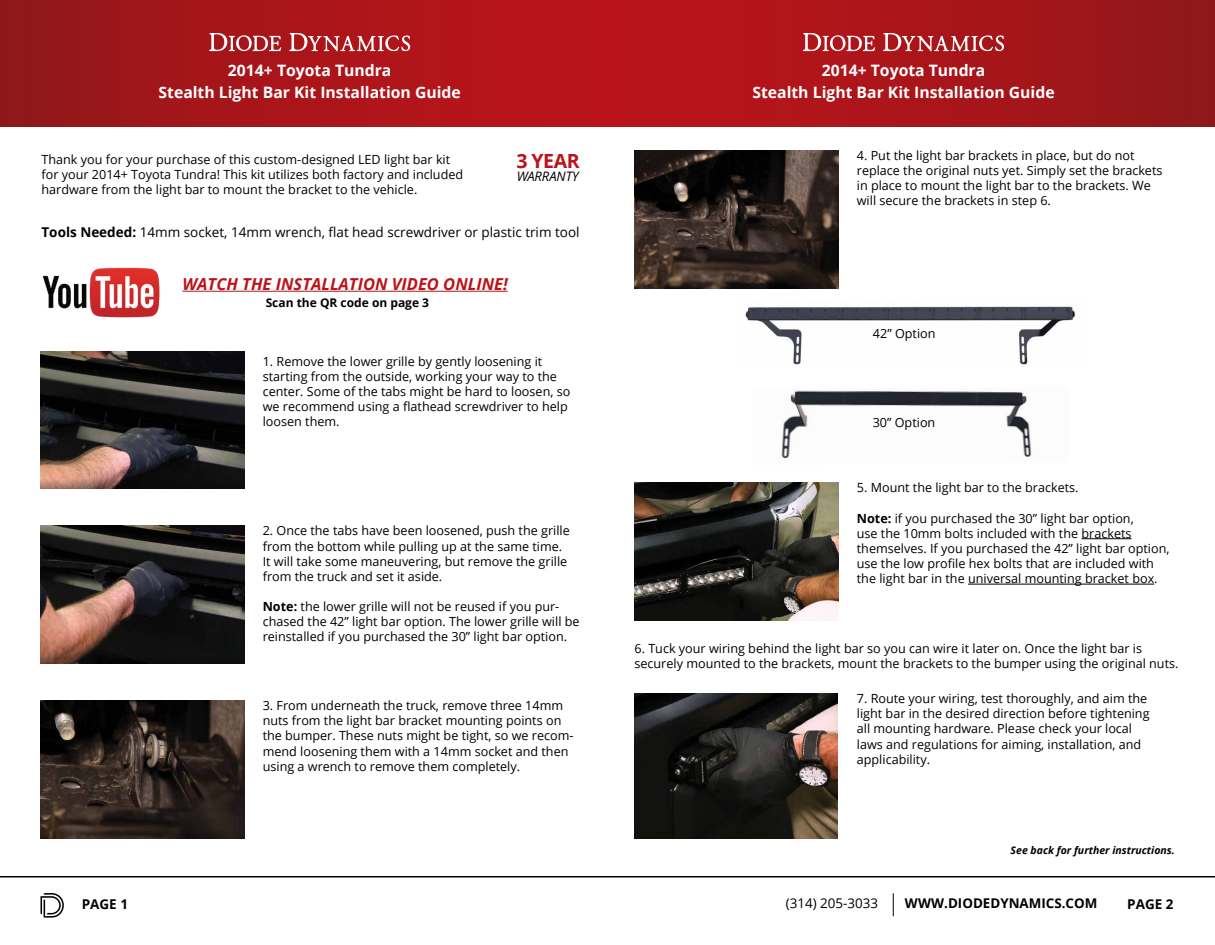
<style>
.page{position:relative;width:1215px;height:945px;background:#fff}
.page>*{position:absolute;margin:0;border:0;box-sizing:border-box;transform-origin:0 0}
.t1{font:700 19.5px "Open Sans";color:#ba141a}
.t2{font:italic 700 16.5px "Open Sans";color:#ba141a}
.t3{font:700 15.75px/22.5px "Open Sans";color:#fff;text-align:center}
.t4{font:13.5px "Open Sans";color:#000}
.t5{font:700 13.5px "Open Sans";color:#000}
.t6{font:700 13.35px "Open Sans";color:#000}
.t7{font:13.35px "Open Sans";color:#000}
.t8{font:italic 13.05px "Open Sans";color:#000}
.t9{font:12.6px/15.1px "Open Sans";color:#000}
.t10{font:700 12px "Open Sans";color:#000}
.t11{font:italic 700 10.5px "Open Sans";color:#000}
.s1{font-weight:700}
</style>
<div class="page">
<img style="left:745px;top:306px;width:331px;height:59px">
<img style="left:0;top:0;width:1215px;height:127px">
<svg style="left:209px;top:33px;width:72px;height:18px"></svg>
<svg style="left:289px;top:33px;width:121px;height:18px"></svg>
<svg style="left:803px;top:33px;width:72px;height:18px"></svg>
<svg style="left:883px;top:33px;width:121px;height:18px"></svg>
<hr style="left:0;top:876px;width:1215px;height:2px;background:#000">
<svg style="left:893px;top:893px;width:1px;height:23px"></svg>
<svg style="left:40px;top:893px;width:24px;height:25px"></svg>
<img style="left:42px;top:267px;width:118px;height:51px">
<hr style="left:183px;top:291px;width:325px;height:1px;background:#ba141a">
<img style="left:40px;top:351px;width:205px;height:138px">
<img style="left:40px;top:526px;width:205px;height:138px">
<img style="left:634px;top:150px;width:205px;height:138px">
<hr style="left:1081px;top:538px;width:51px;height:1px;background:#000">
<hr style="left:968px;top:584px;width:186px;height:1px;background:#000">
<img style="left:634px;top:483px;width:205px;height:138px">
<img style="left:40px;top:701px;width:205px;height:137px">
<img style="left:634px;top:694px;width:204px;height:144px">
<img style="left:781px;top:390px;width:251px;height:69px">
<p class="t3" style="left:159px;top:58px;width:304px">2014+ Toyota Tundra<br>Stealth Light Bar Kit Installation Guide</p>
<p class="t3" style="left:752px;top:58px;width:304px">2014+ Toyota Tundra<br>Stealth Light Bar Kit Installation Guide</p>
<p class="t9" style="left:42px;top:151px;width:423px">Thank you for your purchase of this custom-designed LED light bar kit for your 2014+ Toyota Tundra! This kit utilizes both factory and included hardware from the light bar to mount the bracket to the vehicle.</p>
<h1 class="t1" style="left:516px;top:148px;width:65px">3 YEAR</h1>
<p class="t8" style="left:517px;top:167px;width:64px">WARRANTY</p>
<p class="t4" style="left:42px;top:223px;width:540px"><span class="s1">Tools Needed:</span> 14mm socket, 14mm wrench, flat head screwdriver or plastic trim tool</p>
<h2 class="t2" style="left:183px;top:272px;width:327px">WATCH THE INSTALLATION VIDEO ONLINE!</h2>
<p class="t10" style="left:266px;top:294px;width:165px">Scan the QR code on page 3</p>
<p class="t9" style="left:263px;top:353px;width:309px">1. Remove the lower grille by gently loosening it starting from the outside, working your way to the center. Some of the tabs might be hard to loosen, so we recommend using a flathead screwdriver to help loosen them.</p>
<p class="t9" style="left:263px;top:523px;width:309px">2. Once the tabs have been loosened, push the grille from the bottom while pulling up at the same time.<br>It will take some maneuvering, but remove the grille from the truck and set it aside.</p>
<p class="t9" style="left:263px;top:599px;width:318px"><span class="s1">Note:</span> the lower grille will not be reused if you pur&shy;chased the 42” light bar option. The lower grille will be reinstalled if you purchased the 30” light bar option.</p>
<p class="t9" style="left:857px;top:147px;width:307px">4. Put the light bar brackets in place, but do not replace the original nuts yet. Simply set the brackets in place to mount the light bar to the brackets. We will secure the brackets in step 6.</p>
<p class="t9" style="left:873px;top:326px;width:64px">42” Option</p>
<p class="t9" style="left:873px;top:415px;width:64px">30” Option</p>
<p class="t9" style="left:857px;top:480px;width:223px">5. Mount the light bar to the brackets.</p>
<p class="t9" style="left:857px;top:510px;width:314px"><span class="s1">Note:</span> if you purchased the 30” light bar option,<br>use the 10mm bolts included with the brackets themselves. If you purchased the 42” light bar option, use the low profile hex bolts that are included with the light bar in the universal mounting bracket box.</p>
<p class="t9" style="left:634px;top:640px;width:546px">6. Tuck your wiring behind the light bar so you can wire it later on. Once the light bar is securely mounted to the brackets, mount the brackets to the bumper using the original nuts.</p>
<p class="t9" style="left:263px;top:698px;width:312px">3. From underneath the truck, remove three 14mm nuts from the light bar bracket mounting points on the bumper. These nuts might be tight, so we recom&shy;mend loosening them with a 14mm socket and then using a wrench to remove them completely.</p>
<p class="t9" style="left:857px;top:691px;width:294px">7. Route your wiring, test thoroughly, and aim the light bar in the desired direction before tightening all mounting hardware. Please check your local laws and regulations for aiming, installation, and applicability.</p>
<p class="t11" style="left:1011px;top:843px;width:166px">See back for further instructions.</p>
<p class="t5" style="left:82px;top:894px;width:48px">PAGE 1</p>
<p class="t7" style="left:786px;top:894px;width:94px">(314) 205-3033</p>
<p class="t6" style="left:905px;top:894px;width:194px">WWW.DIODEDYNAMICS.COM</p>
<p class="t5" style="left:1127px;top:894px;width:48px">PAGE 2</p>
</div>
